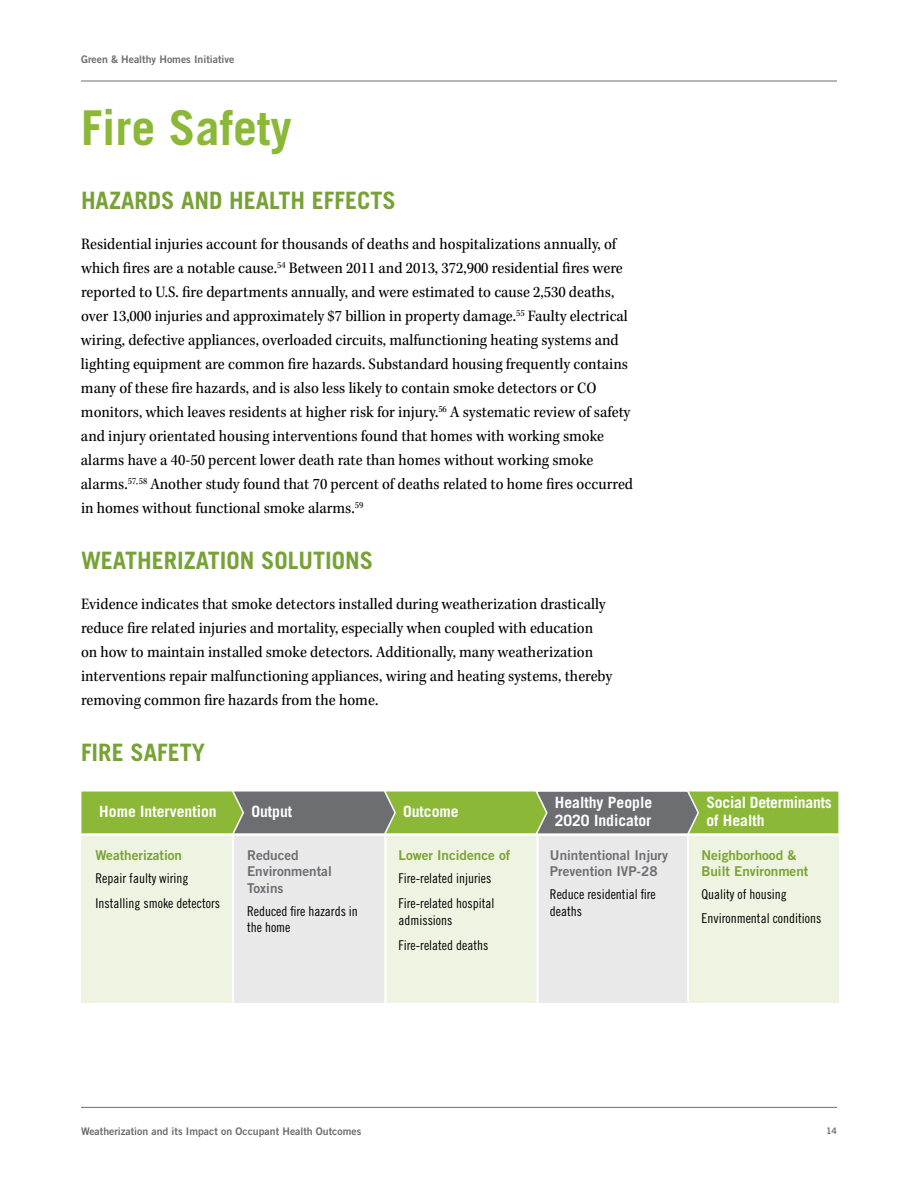
<style>
.page{position:relative;width:918px;height:1188px;background:#fff}
.page>*{position:absolute;margin:0;border:0;box-sizing:border-box;transform-origin:0 0}
.t1{font:700 48px "Trade Gothic";color:#8bb836}
.t2{font:700 24px "Trade Gothic";color:#78a236}
.t3{font:16.5px/24px "Kepler Std Scn";color:#000}
.t4{font:700 15.6px/18px "Trade Gothic";color:#fff}
.t5{font:13.5px/25.3px "Trade Gothic Cond Eighteen";color:#000}
.t6{font:13.5px/16.5px "Trade Gothic Bold Two";color:#6d6e71}
.t7{font:13.5px/16.5px "Trade Gothic Bold Two";color:#78a236}
.t8{font:10.5px "Trade Gothic Bold Two";color:#6d6e71}
.t9{font:9px "Trade Gothic Bold Two";color:#6d6e71}
</style>
<div class="page">
<hr style="left:81px;top:81px;width:756px;height:1px;background:#6d6e71">
<hr style="left:81px;top:1107px;width:756px;height:1px;background:#6d6e71">
<div style="left:81px;top:834px;width:152px;height:169px;background:#eef4e1"></div>
<div style="left:233px;top:834px;width:151px;height:169px;background:#e9e9ea"></div>
<div style="left:384px;top:834px;width:152px;height:169px;background:#eef4e1"></div>
<div style="left:536px;top:834px;width:151px;height:169px;background:#e9e9ea"></div>
<div style="left:687px;top:834px;width:152px;height:169px;background:#eef4e1"></div>
<div style="left:687px;top:790px;width:153px;height:45px;background:#8bb836;border:2px solid #fff"></div>
<svg style="left:81px;top:790px;width:619px;height:43px;background:#82985b"></svg>
<hr style="left:81px;top:833px;width:760px;height:3px;background:#fff">
<hr style="left:232px;top:834px;width:2px;height:187px;background:#fff">
<hr style="left:384px;top:834px;width:3px;height:187px;background:#fff">
<hr style="left:536px;top:834px;width:3px;height:187px;background:#fff">
<hr style="left:687px;top:834px;width:2px;height:187px;background:#fff">
<p class="t8" style="left:81px;top:52px;width:155px">Green &amp; Healthy Homes Initiative</p>
<h1 class="t1" style="left:81px;top:98px;width:212px">Fire Safety</h1>
<h2 class="t2" style="left:81px;top:185px;width:316px">HAZARDS AND HEALTH EFFECTS</h2>
<p class="t3" style="left:81px;top:232px;width:554px">Residential injuries account for thousands of deaths and hospitalizations annually, of which fires are a notable cause.<sup>54</sup> Between 2011 and 2013, 372,900 residential fires were reported to U.S. fire departments annually, and were estimated to cause 2,530 deaths, over 13,000 injuries and approximately $7 billion in property damage.<sup>55</sup> Faulty electrical wiring, defective appliances, overloaded circuits, malfunctioning heating systems and lighting equipment are common fire hazards. Substandard housing frequently contains many of these fire hazards, and is also less likely to contain smoke detectors or CO monitors, which leaves residents at higher risk for injury.<sup>56</sup> A systematic review of safety and injury orientated housing interventions found that homes with working smoke alarms have a 40-50 percent lower death rate than homes without working smoke alarms.<sup>57,58</sup> Another study found that 70 percent of deaths related to home fires occurred in homes without functional smoke alarms.<sup>59</sup></p>
<h2 class="t2" style="left:81px;top:545px;width:294px">WEATHERIZATION SOLUTIONS</h2>
<p class="t3" style="left:81px;top:592px;width:533px">Evidence indicates that smoke detectors installed during weatherization drastically reduce fire related injuries and mortality, especially when coupled with education on how to maintain installed smoke detectors. Additionally, many weatherization interventions repair malfunctioning appliances, wiring and heating systems, thereby removing common fire hazards from the home.</p>
<h2 class="t2" style="left:81px;top:738px;width:126px">FIRE SAFETY</h2>
<p class="t4" style="left:99px;top:802px;width:119px">Home Intervention</p>
<p class="t4" style="left:251px;top:802px;width:42px">Output</p>
<p class="t4" style="left:403px;top:802px;width:57px">Outcome</p>
<p class="t4" style="left:555px;top:794px;width:99px">Healthy People<br>2020 Indicator</p>
<p class="t4" style="left:706px;top:793px;width:127px">Social Determinants of Health</p>
<p class="t7" style="left:96px;top:846px;width:88px">Weatherization</p>
<p class="t5" style="left:96px;top:865px;width:126px">Repair faulty wiring<br>Installing smoke detectors</p>
<p class="t6" style="left:247px;top:846px;width:86px">Reduced<br>Environmental<br>Toxins</p>
<p class="t5" style="left:247px;top:903px;width:112px;line-height:16.5px">Reduced fire hazards in the home</p>
<p class="t7" style="left:399px;top:846px;width:113px">Lower Incidence of</p>
<p class="t5" style="left:399px;top:865px;width:97px">Fire-related injuries<br>Fire-related hospital</p>
<p class="t5" style="left:399px;top:907px;width:91px">admissions<br>Fire-related deaths</p>
<p class="t6" style="left:550px;top:846px;width:120px">Unintentional Injury<br>Prevention IVP-28</p>
<p class="t5" style="left:550px;top:886px;width:107px;line-height:16.5px">Reduce residential fire deaths</p>
<p class="t7" style="left:701px;top:846px;width:108px">Neighborhood &amp;<br>Built Environment</p>
<p class="t5" style="left:701px;top:883px;width:121px;line-height:23.2px">Quality of housing<br>Environmental conditions</p>
<p class="t8" style="left:81px;top:1125px;width:282px">Weatherization and its Impact on Occupant Health Outcomes</p>
<p class="t9" style="left:826px;top:1125px;width:12px">14</p>
</div>
